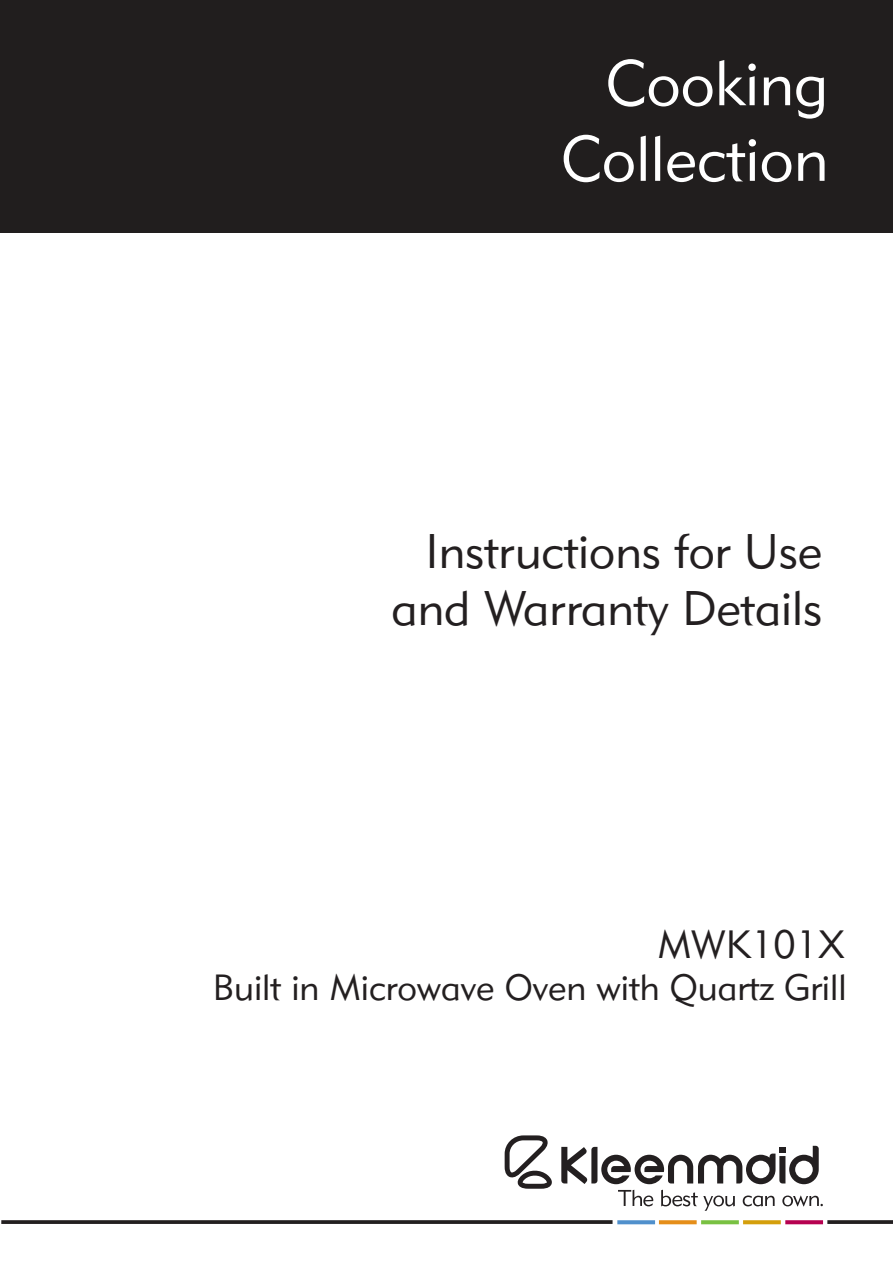
<style>
.page{position:relative;width:893px;height:1263px;background:#fff}
.page>*{position:absolute;margin:0;border:0;box-sizing:border-box;transform-origin:0 0}
.t1{font:63px/75.6px "Geometric 415 BT Lite A";color:#fff;text-align:right}
.t2{font:48px/57.6px "Geometric 415 BT Lite A";color:#231f20;text-align:right}
.t3{font:39px "Geometric 415 BT Lite A";color:#231f20}
.t4{font:36px "Geometric 415 BT Lite A";color:#231f20}
</style>
<div class="page">
<svg style="left:617px;top:1220px;width:38px;height:4px"></svg>
<svg style="left:659px;top:1220px;width:37px;height:4px"></svg>
<svg style="left:701px;top:1220px;width:37px;height:4px"></svg>
<svg style="left:743px;top:1220px;width:37px;height:4px"></svg>
<svg style="left:785px;top:1220px;width:38px;height:4px"></svg>
<svg style="left:827px;top:1220px;width:65px;height:4px"></svg>
<svg style="left:1px;top:1220px;width:611px;height:4px;background:#302c2d"></svg>
<svg style="left:504px;top:1135px;width:48px;height:54px"></svg>
<svg style="left:561px;top:1146px;width:257px;height:38px"></svg>
<svg style="left:618px;top:1190px;width:35px;height:16px"></svg>
<svg style="left:661px;top:1190px;width:36px;height:16px"></svg>
<svg style="left:703px;top:1196px;width:31px;height:15px"></svg>
<svg style="left:742px;top:1196px;width:32px;height:10px"></svg>
<svg style="left:782px;top:1196px;width:40px;height:10px"></svg>
<div style="left:0;top:0;width:892px;height:233px;background:#211e1e"></div>
<h1 class="t1" style="left:561px;top:45px;width:269px">Cooking<br>Collection</h1>
<p class="t2" style="left:391px;top:521px;width:432px">Instructions for Use and Warranty Details</p>
<p class="t3" style="left:657px;top:920px;width:189px">MWK101X</p>
<p class="t4" style="left:213px;top:966px;width:635px">Built in Microwave Oven with Quartz Grill</p>
</div>
